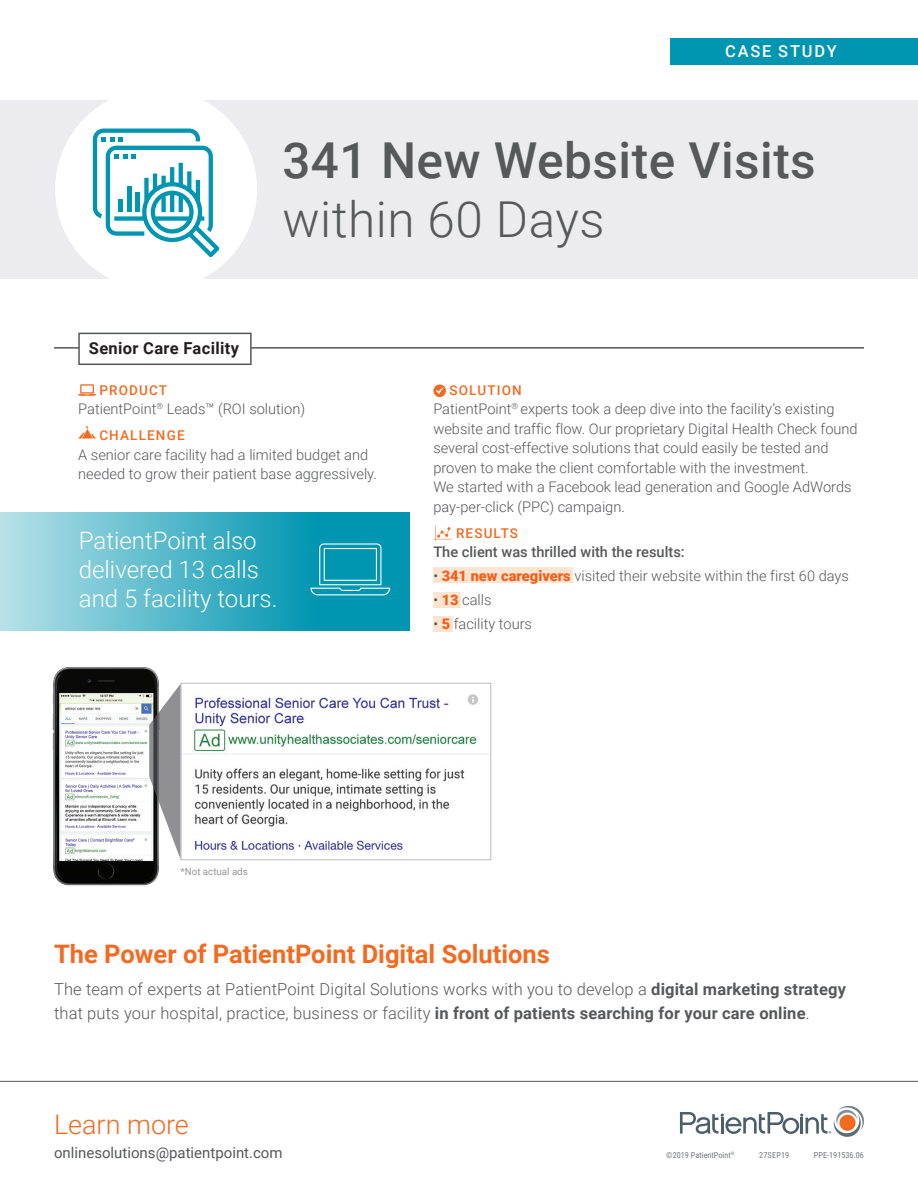
<style>
.page{position:relative;width:918px;height:1188px;background:#fff}
.page>*{position:absolute;margin:0;border:0;box-sizing:border-box;transform-origin:0 0}
.t1{font:500 49.5px "Roboto";letter-spacing:.01em;color:#57585a}
.t2{font:300 49.5px "Roboto";letter-spacing:.01em;color:#57585a}
.t3{font:300 27px "Roboto";color:#f36a21}
.t4{font:700 25.5px "Roboto";color:#f36a21}
.t5{font:300 24px/28.8px "Roboto";color:#fff}
.t6{font:300 16.5px/24px "Roboto";letter-spacing:.01em;color:#57585a}
.t7{font:700 16.5px "Roboto";letter-spacing:.02em;color:#231f20}
.t8{font:500 16.5px "Roboto";letter-spacing:.11em;color:#fff}
.t9{font:15px "Roboto";color:#57585a}
.t10{font:300 14.7px/19.5px "Roboto";color:#57585a}
.t11{font:500 14.7px "Roboto";color:#57585a}
.t12{font:500 13.5px "Roboto";letter-spacing:.085em;color:#f36a21}
.t13{font:9.75px "Roboto";color:#939598}
.t14{font:8.25px "Roboto Condensed";color:#76787b}
.s1{font-weight:900;color:#f36a21}
.s2{font-weight:700}
</style>
<div class="page">
<div style="left:0;top:100px;width:918px;height:178px;background:#ececee"></div>
<div style="left:55px;top:89px;width:202px;height:201px;background:#fff;border-radius:50%"></div>
<div style="left:671px;top:38px;width:247px;height:27px;background:#0096b1"></div>
<svg style="left:680px;top:1106px;width:184px;height:31px"></svg>
<hr style="left:0;top:1081px;width:918px;height:1px;background:#57585a">
<hr style="left:54px;top:347px;width:810px;height:2px;background:#57585a">
<div style="left:78px;top:333px;width:174px;height:32px;background:#fff;border:2px solid #57585a"></div>
<div style="left:433px;top:567px;width:140px;height:16px;background:#fee5d2"></div>
<div style="left:433px;top:592px;width:28px;height:16px;background:#fee5d2"></div>
<div style="left:433px;top:616px;width:20px;height:16px;background:#fee5d2"></div>
<div style="left:0;top:512px;width:409px;height:118px;background:linear-gradient(to right,#afdde6,#0088a7)"></div>
<svg style="left:78px;top:426px;width:18px;height:13px"></svg>
<svg style="left:433px;top:526px;width:20px;height:15px"></svg>
<svg style="left:78px;top:384px;width:18px;height:12px"></svg>
<svg style="left:433px;top:384px;width:13px;height:13px"></svg>
<svg style="left:93px;top:129px;width:127px;height:128px"></svg>
<hr style="left:119px;top:199px;width:4px;height:13px;background:#0096b1">
<hr style="left:127px;top:186px;width:4px;height:26px;background:#0096b1">
<hr style="left:136px;top:193px;width:4px;height:19px;background:#0096b1">
<svg style="left:310px;top:543px;width:81px;height:53px;background:#23a4bb"></svg>
<img style="left:52px;top:667px;width:107px;height:219px">
<svg style="left:149px;top:684px;width:32px;height:176px"></svg>
<img style="left:183px;top:694px;width:306px;height:156px">
<div style="left:181px;top:683px;width:310px;height:177px;border:1px solid #bcbdc0"></div>
<p class="t8" style="left:725px;top:40px;width:113px">CASE STUDY</p>
<p class="t7" style="left:89px;top:337px;width:152px">Senior Care Facility</p>
<h1 class="t1" style="left:282px;top:126px;width:535px">341 New Website Visits</h1>
<h1 class="t2" style="left:282px;top:185px;width:324px">within 60 Days</h1>
<p class="t12" style="left:99px;top:380px;width:69px">PRODUCT</p>
<p class="t10" style="left:78px;top:399px;width:228px">PatientPoint<sup>®</sup> Leads™ (ROI solution)</p>
<p class="t12" style="left:99px;top:426px;width:87px">CHALLENGE</p>
<p class="t10" style="left:78px;top:444px;width:300px">A senior care facility had a limited budget and needed to grow their patient base aggressively.</p>
<h3 class="t5" style="left:79px;top:525px;width:200px">PatientPoint also delivered 13 calls and 5 facility tours.</h3>
<p class="t12" style="left:449px;top:380px;width:74px">SOLUTION</p>
<p class="t10" style="left:433px;top:399px;width:426px">PatientPoint<sup>®</sup> experts took a deep dive into the facility’s existing website and traffic flow. Our proprietary Digital Health Check found several cost-effective solutions that could easily be tested and proven to make the client comfortable with the investment.<br>We started with a Facebook lead generation and Google AdWords pay-per-click (PPC) campaign.</p>
<p class="t12" style="left:456px;top:524px;width:64px">RESULTS</p>
<p class="t11" style="left:433px;top:542px;width:253px">The client was thrilled with the results:</p>
<p class="t10" style="left:433px;top:566px;width:417px">• <span class="s1">341 new caregivers</span> visited their website within the first 60 days</p>
<p class="t10" style="left:433px;top:589px;width:60px">• <span class="s1">13</span> calls</p>
<p class="t10" style="left:433px;top:613px;width:100px">• <span class="s1">5</span> facility tours</p>
<p class="t13" style="left:181px;top:865px;width:69px">*Not actual ads</p>
<h3 class="t4" style="left:54px;top:936px;width:498px">The Power of PatientPoint Digital Solutions</h3>
<p class="t6" style="left:54px;top:976px;width:794px">The team of experts at PatientPoint Digital Solutions works with you to develop a <span class="s2">digital marketing strategy </span>that puts your hospital, practice, business or facility <span class="s2">in front of patients searching for your care online</span>.</p>
<h2 class="t3" style="left:54px;top:1105px;width:136px">Learn more</h2>
<p class="t9" style="left:54px;top:1142px;width:230px">onlinesolutions@patientpoint.com</p>
<p class="t14" style="left:666px;top:1149px;width:70px">©2019 PatientPoint<sup>®</sup></p>
<p class="t14" style="left:759px;top:1149px;width:32px">27Sep19</p>
<p class="t14" style="left:814px;top:1149px;width:52px">PPE-191536.06</p>
</div>
